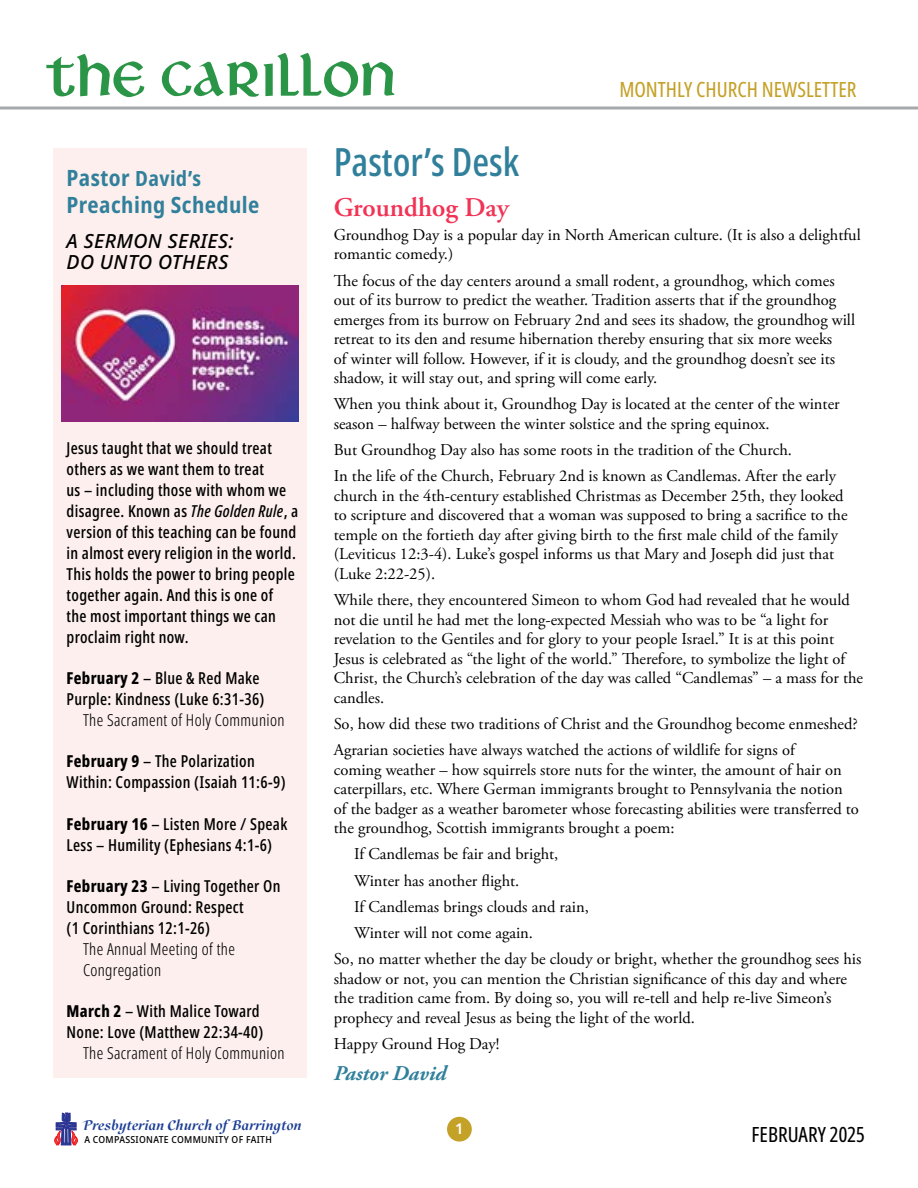
<style>
.page{position:relative;width:918px;height:1188px;background:#fff}
.page>*{position:absolute;margin:0;border:0;box-sizing:border-box;transform-origin:0 0}
.t1{font:50.55px "Libra MN";color:#2a9546}
.t2{font:500 extra-condensed 39px "Noto Sans";color:#31809b}
.t3{font:600 27px "Adobe Garamond Pro";color:#f13356}
.t4{font:700 condensed 22.5px "Noto Sans";letter-spacing:.02em;color:#31809b}
.t5{font:extra-condensed 21px "Noto Sans";color:#c4a127}
.t6{font:700 condensed 21px "Noto Sans";letter-spacing:.02em;color:#31809b}
.t7{font:extra-condensed 21px "Noto Sans";color:#000}
.t8{font:italic 700 21px "Adobe Garamond Pro";color:#31809b}
.t9{font:italic 500 19.5px/21px "Noto Sans";letter-spacing:.02em;color:#000}
.t10{font:16.5px/19.5px "Adobe Garamond Pro";color:#000}
.t11{font:500 extra-condensed 16.5px/21px "Noto Sans";letter-spacing:.02em;color:#000}
.t12{font:300 extra-condensed 16.5px/21px "Noto Sans";letter-spacing:.02em;color:#000}
.t13{font:italic 700 15.15px "Scrivano";color:#1c3e94}
.t14{font:600 14.85px "Noto Sans";color:#fff}
.t15{font:500 semi-condensed 9.6px "Noto Sans";letter-spacing:.03em;color:#000}
.s1{font-size:22.5px}
.s2{font-style:italic}
.s3{font-weight:800}
</style>
<div class="page">
<svg style="left:55px;top:1113px;width:23px;height:32px"></svg>
<div style="left:447px;top:1117px;width:25px;height:25px;background:#c4a127;border-radius:50%"></div>
<svg style="left:0;top:106px;width:918px;height:4px;background:#bcbec0"></svg>
<div style="left:53px;top:148px;width:254px;height:85px;background:#fcefed"></div>
<div style="left:53px;top:213px;width:254px;height:75px;background:#fcefed"></div>
<div style="left:53px;top:282px;width:254px;height:54px;background:#fcefed"></div>
<div style="left:53px;top:330px;width:254px;height:54px;background:#fcefed"></div>
<div style="left:53px;top:378px;width:254px;height:54px;background:linear-gradient(to right,#fcefed,#fcefed)"></div>
<div style="left:53px;top:423px;width:254px;height:238px;background:#fcefed"></div>
<div style="left:53px;top:653px;width:254px;height:91px;background:#fcefed"></div>
<div style="left:53px;top:736px;width:254px;height:71px;background:#fcefed"></div>
<div style="left:53px;top:798px;width:254px;height:71px;background:#fcefed"></div>
<div style="left:53px;top:861px;width:254px;height:133px;background:#fcefed"></div>
<div style="left:53px;top:986px;width:254px;height:91px;background:#fcefed"></div>
<img style="left:61px;top:285px;width:238px;height:136px">
<h1 class="t1" style="left:45px;top:44px;width:353px">The Carillon</h1>
<p class="t5" style="left:619px;top:75px;width:239px">MONTHLY CHURCH NEWSLETTER</p>
<p class="t6" style="left:67px;top:163px;width:136px"><span class="s1">Pastor</span> David’s</p>
<h3 class="t4" style="left:67px;top:189px;width:194px">Preaching Schedule</h3>
<p class="t9" style="left:67px;top:230px;width:169px">A SERMON SERIES:<br>DO UNTO OTHERS</p>
<p class="t11" style="left:67px;top:438px;width:233px">Jesus taught that we should treat others as we want them to treat<br>us – including those with whom we disagree. Known as <span class="s2">The Golden Rule</span>, a version of this teaching can be found in almost every religion in the world.<br>This holds the power to bring people together again. And this is one of<br>the most important things we can proclaim right now.</p>
<p class="t11" style="left:67px;top:668px;width:199px"><span class="s3">February 2</span> – Blue &amp; Red Make<br>Purple: Kindness (Luke 6:31-36)</p>
<p class="t12" style="left:83px;top:710px;width:203px">The Sacrament of Holy Communion</p>
<p class="t11" style="left:67px;top:751px;width:221px"><span class="s3">February 9</span> – The Polarization<br>Within: Compassion (Isaiah 11:6-9)</p>
<p class="t11" style="left:67px;top:814px;width:222px"><span class="s3">February 16</span> – Listen More / Speak<br>Less – Humility (Ephesians 4:1-6)</p>
<p class="t11" style="left:67px;top:876px;width:215px"><span class="s3">February 23</span> – Living Together On<br>Uncommon Ground: Respect<br>(1 Corinthians 12:1-26)</p>
<p class="t12" style="left:83px;top:939px;width:153px">The Annual Meeting of the<br>Congregation</p>
<p class="t11" style="left:67px;top:1001px;width:198px"><span class="s3">March 2</span> – With Malice Toward<br>None: Love (Matthew 22:34-40)</p>
<p class="t12" style="left:83px;top:1043px;width:203px">The Sacrament of Holy Communion</p>
<p class="t13" style="left:83px;top:1116px;width:220px">Presbyterian Church of Barrington</p>
<p class="t15" style="left:84px;top:1133px;width:189px">A COMPASSIONATE COMMUNITY OF FAITH</p>
<h2 class="t2" style="left:334px;top:134px;width:187px">Pastor’s Desk</h2>
<h3 class="t3" style="left:334px;top:192px;width:177px">Groundhog Day</h3>
<p class="t10" style="left:334px;top:225px;width:528px">Groundhog Day is a popular day in North American culture. (It is also a delightful romantic comedy.)</p>
<p class="t10" style="left:334px;top:271px;width:523px">The focus of the day centers around a small rodent, a groundhog, which comes out of its burrow to predict the weather. Tradition asserts that if the groundhog emerges from its burrow on February 2nd and sees its shadow, the groundhog will retreat to its den and resume hibernation thereby ensuring that six more weeks<br>of winter will follow. However, if it is cloudy, and the groundhog doesn’t see its shadow, it will stay out, and spring will come early.</p>
<p class="t10" style="left:334px;top:395px;width:507px">When you think about it, Groundhog Day is located at the center of the winter season – halfway between the winter solstice and the spring equinox.</p>
<p class="t10" style="left:334px;top:437px;width:504px;line-height:26.2px">But Groundhog Day also has some roots in the tradition of the Church.<br>In the life of the Church, February 2nd is known as Candlemas. After the early</p>
<p class="t10" style="left:334px;top:487px;width:515px">church in the 4th-century established Christmas as December 25th, they looked to scripture and discovered that a woman was supposed to bring a sacrifice to the temple on the fortieth day after giving birth to the first male child of the family (Leviticus 12:3-4). Luke’s gospel informs us that Mary and Joseph did just that (Luke 2:22-25).</p>
<p class="t10" style="left:334px;top:591px;width:531px">While there, they encountered Simeon to whom God had revealed that he would not die until he had met the long-expected Messiah who was to be “a light for revelation to the Gentiles and for glory to your people Israel.” It is at this point Jesus is celebrated as “the light of the world.” Therefore, to symbolize the light of Christ, the Church’s celebration of the day was called “Candlemas” – a mass for the candles.</p>
<p class="t10" style="left:334px;top:711px;width:525px;line-height:26.2px">So, how did these two traditions of Christ and the Groundhog become enmeshed?<br>Agrarian societies have always watched the actions of wildlife for signs of</p>
<p class="t10" style="left:334px;top:760px;width:527px">coming weather – how squirrels store nuts for the winter, the amount of hair on caterpillars, etc. Where German immigrants brought to Pennsylvania the notion of the badger as a weather barometer whose forecasting abilities were transferred to the groundhog, Scottish immigrants brought a poem:</p>
<p class="t10" style="left:354px;top:845px;width:206px">If Candlemas be fair and bright,</p>
<p class="t10" style="left:354px;top:871px;width:167px">Winter has another flight.</p>
<p class="t10" style="left:354px;top:898px;width:236px">If Candlemas brings clouds and rain,</p>
<p class="t10" style="left:354px;top:924px;width:181px">Winter will not come again.</p>
<p class="t10" style="left:334px;top:950px;width:529px">So, no matter whether the day be cloudy or bright, whether the groundhog sees his</p>
<p class="t10" style="left:334px;top:970px;width:515px">shadow or not, you can mention the Christian significance of this day and where the tradition came from. By doing so, you will re-tell and help re-live Simeon’s prophecy and reveal Jesus as being the light of the world.</p>
<p class="t10" style="left:334px;top:1035px;width:167px">Happy Ground Hog Day!</p>
<p class="t8" style="left:334px;top:1061px;width:114px">Pastor David</p>
<p class="t14" style="left:455px;top:1118px;width:10px">1</p>
<p class="t7" style="left:752px;top:1120px;width:115px">FEBRUARY 2025</p>
</div>
